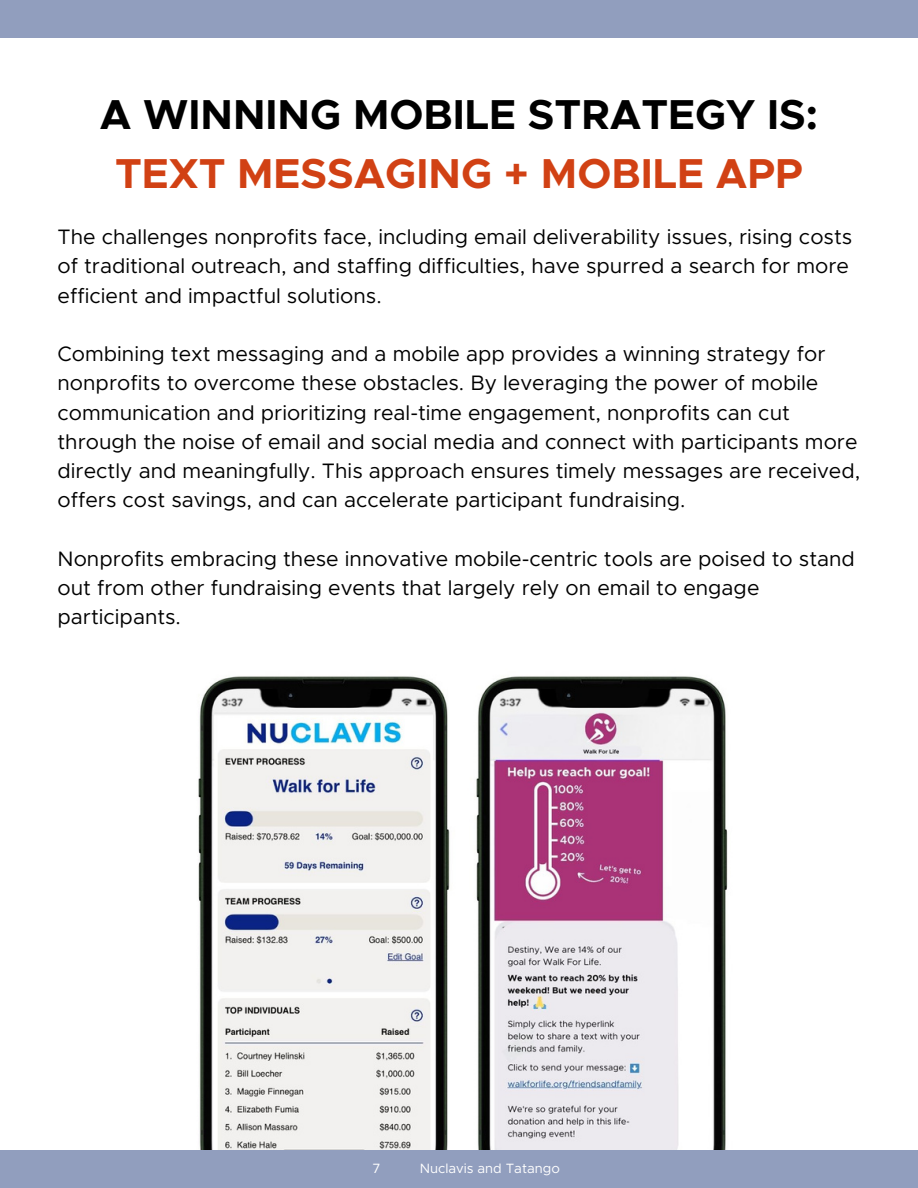
<style>
.page{position:relative;width:918px;height:1188px;background:#fff}
.page>*{position:absolute;margin:0;border:0;box-sizing:border-box;transform-origin:0 0}
.t1{font:700 42px/58.5px "Metropolis";color:#000;text-align:center}
.t2{font:21px/29.2px "Metropolis";color:#000}
.t3{font:13.5px "Metropolis";color:#fff}
.s1{color:#d14114}
</style>
<div class="page">
<img style="left:198px;top:676px;width:530px;height:474px">
<div style="left:0;top:1150px;width:918px;height:38px;background:#919ebe"></div>
<div style="left:0;top:0;width:918px;height:38px;background:#919ebe"></div>
<p class="t1" style="left:100px;top:88px;width:720px">A WINNING MOBILE STRATEGY IS:<br><span class="s1">TEXT MESSAGING + MOBILE APP</span></p>
<h2 class="t2" style="left:58px;top:223px;width:796px">The challenges nonprofits face, including email deliverability issues, rising costs of traditional outreach, and staffing difficulties, have spurred a search for more efficient and impactful solutions.</h2>
<h2 class="t2" style="left:58px;top:340px;width:804px">Combining text messaging and a mobile app provides a winning strategy for nonprofits to overcome these obstacles. By leveraging the power of mobile communication and prioritizing real-time engagement, nonprofits can cut through the noise of email and social media and connect with participants more directly and meaningfully. This approach ensures timely messages are received, offers cost savings, and can accelerate participant fundraising.</h2>
<h2 class="t2" style="left:58px;top:545px;width:799px">Nonprofits embracing these innovative mobile-centric tools are poised to stand out from other fundraising events that largely rely on email to engage participants.</h2>
<p class="t3" style="left:373px;top:1162px;width:10px">7</p>
<p class="t3" style="left:420px;top:1162px;width:142px">Nuclavis and Tatango</p>
</div>
